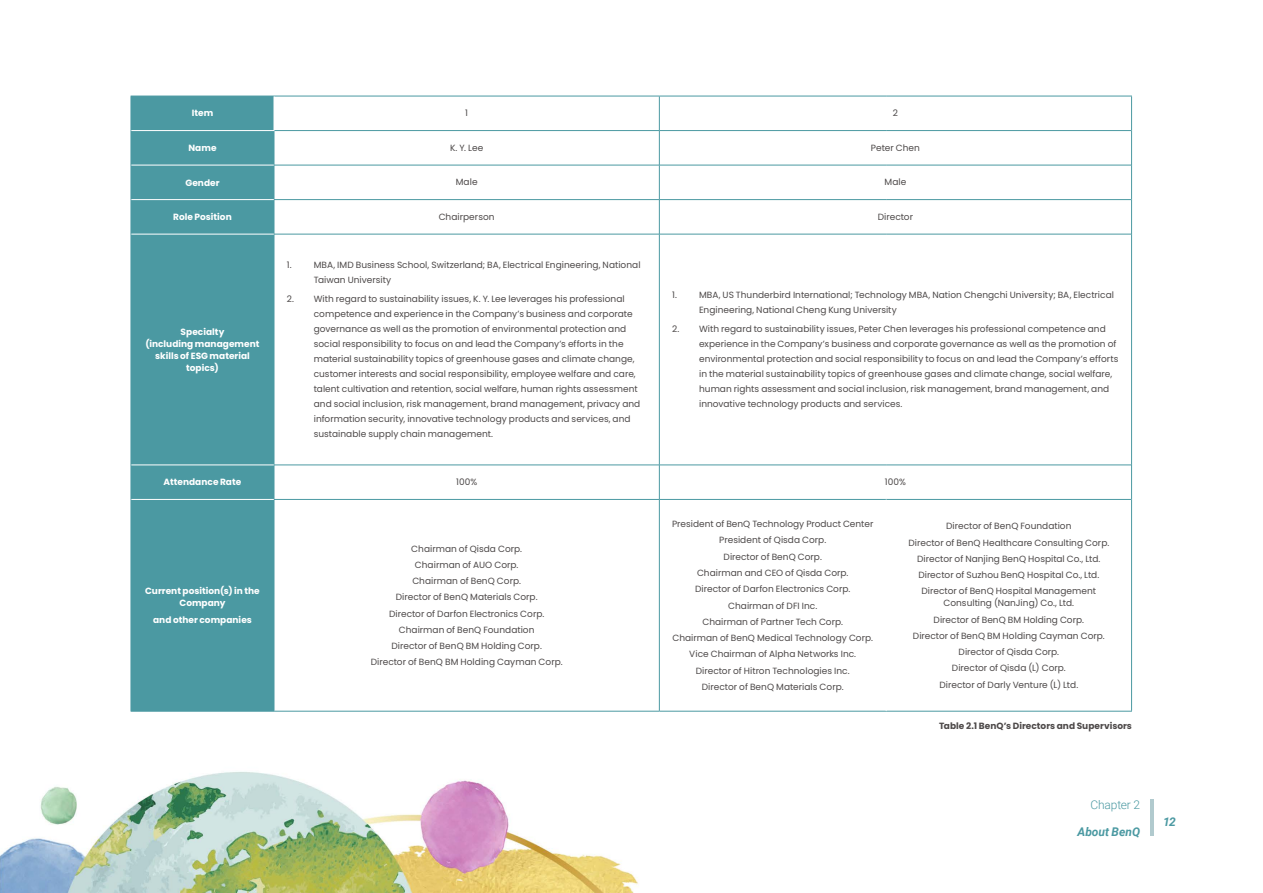
<style>
.page{position:relative;width:1263px;height:893px;background:#fff}
.page>*{position:absolute;margin:0;border:0;box-sizing:border-box;transform-origin:0 0}
.t1{font:italic 700 12px "Roboto";letter-spacing:-.005em;color:#4b99a2}
.t2{font:300 12px "Roboto";letter-spacing:-.01em;color:#4b99a2}
.t3{font:9px/16.2px "Poppins";letter-spacing:.005em;color:#4d4949}
.t4{font:700 9px/12px "Poppins";color:#fff;text-align:center}
.t5{font:700 9px "Poppins";letter-spacing:.005em;color:#4d4949}
</style>
<div class="page">
<img style="left:0;top:95px;width:1154px;height:798px">
<hr style="left:1150px;top:800px;width:3px;height:36px;background:#b1cace">
<div style="left:132px;top:97px;width:142px;height:614px;background:#4b99a2"></div>
<hr style="left:659px;top:96px;width:1px;height:34px;background:#4b99a2">
<hr style="left:274px;top:130px;width:385px;height:1px;background:#4b99a2">
<hr style="left:274px;top:131px;width:1px;height:34px;background:#4b99a2">
<hr style="left:659px;top:130px;width:227px;height:1px;background:#4b99a2">
<hr style="left:659px;top:131px;width:1px;height:34px;background:#4b99a2">
<hr style="left:886px;top:130px;width:245px;height:1px;background:#4b99a2">
<hr style="left:274px;top:165px;width:385px;height:1px;background:#4b99a2">
<hr style="left:274px;top:165px;width:1px;height:34px;background:#4b99a2">
<hr style="left:659px;top:165px;width:227px;height:1px;background:#4b99a2">
<hr style="left:659px;top:165px;width:1px;height:34px;background:#4b99a2">
<hr style="left:886px;top:165px;width:245px;height:1px;background:#4b99a2">
<hr style="left:274px;top:199px;width:385px;height:1px;background:#4b99a2">
<hr style="left:274px;top:200px;width:1px;height:34px;background:#4b99a2">
<hr style="left:659px;top:199px;width:227px;height:1px;background:#4b99a2">
<hr style="left:659px;top:200px;width:1px;height:34px;background:#4b99a2">
<hr style="left:886px;top:199px;width:245px;height:1px;background:#4b99a2">
<hr style="left:274px;top:234px;width:385px;height:1px;background:#4b99a2">
<hr style="left:274px;top:234px;width:1px;height:231px;background:#4b99a2">
<hr style="left:659px;top:234px;width:227px;height:1px;background:#4b99a2">
<hr style="left:659px;top:234px;width:1px;height:231px;background:#4b99a2">
<hr style="left:886px;top:234px;width:245px;height:1px;background:#4b99a2">
<hr style="left:274px;top:465px;width:385px;height:1px;background:#4b99a2">
<hr style="left:274px;top:465px;width:1px;height:34px;background:#4b99a2">
<hr style="left:659px;top:465px;width:227px;height:1px;background:#4b99a2">
<hr style="left:659px;top:465px;width:1px;height:34px;background:#4b99a2">
<hr style="left:886px;top:465px;width:245px;height:1px;background:#4b99a2">
<hr style="left:274px;top:499px;width:385px;height:1px;background:#4b99a2">
<hr style="left:274px;top:500px;width:1px;height:211px;background:#4b99a2">
<hr style="left:659px;top:499px;width:227px;height:1px;background:#4b99a2">
<hr style="left:659px;top:500px;width:1px;height:211px;background:#4b99a2">
<hr style="left:886px;top:499px;width:245px;height:1px;background:#4b99a2">
<hr style="left:131px;top:96px;width:143px;height:1px;background:#4b99a2">
<hr style="left:131px;top:96px;width:1px;height:35px;background:#4b99a2">
<hr style="left:274px;top:96px;width:385px;height:1px;background:#4b99a2">
<hr style="left:659px;top:96px;width:227px;height:1px;background:#4b99a2">
<hr style="left:886px;top:96px;width:246px;height:1px;background:#4b99a2">
<hr style="left:1131px;top:96px;width:1px;height:35px;background:#4b99a2">
<hr style="left:131px;top:131px;width:1px;height:34px;background:#4b99a2">
<hr style="left:1131px;top:131px;width:1px;height:34px;background:#4b99a2">
<hr style="left:131px;top:165px;width:1px;height:35px;background:#4b99a2">
<hr style="left:1131px;top:165px;width:1px;height:35px;background:#4b99a2">
<hr style="left:131px;top:200px;width:1px;height:34px;background:#4b99a2">
<hr style="left:1131px;top:200px;width:1px;height:34px;background:#4b99a2">
<hr style="left:131px;top:234px;width:1px;height:231px;background:#4b99a2">
<hr style="left:1131px;top:234px;width:1px;height:231px;background:#4b99a2">
<hr style="left:131px;top:465px;width:1px;height:34px;background:#4b99a2">
<hr style="left:1131px;top:465px;width:1px;height:34px;background:#4b99a2">
<hr style="left:131px;top:499px;width:1px;height:212px;background:#4b99a2">
<hr style="left:1131px;top:499px;width:1px;height:212px;background:#4b99a2">
<hr style="left:131px;top:711px;width:143px;height:1px;background:#4b99a2">
<hr style="left:274px;top:711px;width:385px;height:1px;background:#4b99a2">
<hr style="left:659px;top:711px;width:227px;height:1px;background:#4b99a2">
<hr style="left:886px;top:711px;width:246px;height:1px;background:#4b99a2">
<hr style="left:274px;top:96px;width:1px;height:34px;background:#fff">
<hr style="left:886px;top:500px;width:1px;height:211px;background:#fff">
<hr style="left:131px;top:130px;width:143px;height:1px;background:#fff">
<hr style="left:131px;top:165px;width:143px;height:1px;background:#fff">
<hr style="left:131px;top:199px;width:143px;height:1px;background:#fff">
<hr style="left:131px;top:234px;width:143px;height:1px;background:#fff">
<hr style="left:131px;top:465px;width:143px;height:1px;background:#fff">
<hr style="left:131px;top:499px;width:143px;height:1px;background:#fff">
<p class="t4" style="left:192px;top:107px;width:23px">Item</p>
<p class="t3" style="left:465px;top:105px;width:4px">1</p>
<p class="t3" style="left:893px;top:105px;width:7px">2</p>
<p class="t4" style="left:188px;top:142px;width:30px">Name</p>
<p class="t3" style="left:450px;top:140px;width:35px">K. Y. Lee</p>
<p class="t3" style="left:871px;top:140px;width:50px">Peter Chen</p>
<p class="t4" style="left:185px;top:176px;width:36px">Gender</p>
<p class="t3" style="left:456px;top:174px;width:23px">Male</p>
<p class="t3" style="left:884px;top:174px;width:23px">Male</p>
<p class="t4" style="left:173px;top:211px;width:60px">Role Position</p>
<p class="t3" style="left:439px;top:209px;width:57px">Chairperson</p>
<p class="t3" style="left:878px;top:209px;width:37px">Director</p>
<p class="t4" style="left:145px;top:326px;width:115px">Specialty<br>(including management skills of ESG material topics)</p>
<p class="t3" style="left:287px;top:257px;width:6px">1.</p>
<p class="t3" style="left:314px;top:257px;width:328px;line-height:15px">MBA, IMD Business School, Switzerland; BA, Electrical Engineering, National<br>Taiwan University</p>
<p class="t3" style="left:314px;top:292px;width:328px;line-height:15px;text-indent:-27px">2. With regard to sustainability issues, K. Y. Lee leverages his professional competence and experience in the Company’s business and corporate governance as well as the promotion of environmental protection and social responsibility to focus on and lead the Company’s efforts in the material sustainability topics of greenhouse gases and climate change, customer interests and social responsibility, employee welfare and care, talent cultivation and retention, social welfare, human rights assessment and social inclusion, risk management, brand management, privacy and information security, innovative technology products and services, and sustainable supply chain management.</p>
<p class="t3" style="left:672px;top:287px;width:6px">1.</p>
<p class="t3" style="left:699px;top:287px;width:416px;line-height:15px">MBA, US Thunderbird International; Technology MBA, Nation Chengchi University; BA, Electrical<br>Engineering, National Cheng Kung University</p>
<p class="t3" style="left:699px;top:322px;width:421px;line-height:15px;text-indent:-27px">2. With regard to sustainability issues, Peter Chen leverages his professional competence and experience in the Company’s business and corporate governance as well as the promotion of environmental protection and social responsibility to focus on and lead the Company’s efforts in the material sustainability topics of greenhouse gases and climate change, social welfare, human rights assessment and social inclusion, risk management, brand management, and innovative technology products and services.</p>
<p class="t4" style="left:164px;top:476px;width:79px">Attendance Rate</p>
<p class="t3" style="left:456px;top:474px;width:23px">100%</p>
<p class="t3" style="left:885px;top:474px;width:23px">100%</p>
<p class="t4" style="left:145px;top:585px;width:116px">Current position(s) in the<br>Company</p>
<p class="t4" style="left:153px;top:613px;width:100px">and other companies</p>
<p class="t3" style="left:371px;top:540px;width:193px;text-align:center">Chairman of Qisda Corp.<br>Chairman of AUO Corp.<br>Chairman of BenQ Corp.<br>Director of BenQ Materials Corp.<br>Director of Darfon Electronics Corp.<br>Chairman of BenQ Foundation<br>Director of BenQ BM Holding Corp.<br>Director of BenQ BM Holding Cayman Corp.</p>
<p class="t3" style="left:672px;top:516px;width:203px;text-align:center">President of BenQ Technology Product Center<br>President of Qisda Corp.<br>Director of BenQ Corp.<br>Chairman and CEO of Qisda Corp.<br>Director of Darfon Electronics Corp.<br>Chairman of DFI Inc.<br>Chairman of Partner Tech Corp.<br>Chairman of BenQ Medical Technology Corp.<br>Vice Chairman of Alpha Networks Inc.<br>Director of Hitron Technologies Inc.<br>Director of BenQ Materials Corp.</p>
<p class="t3" style="left:908px;top:518px;width:202px;text-align:center">Director of BenQ Foundation<br>Director of BenQ Healthcare Consulting Corp.<br>Director of Nanjing BenQ Hospital Co., Ltd.<br>Director of Suzhou BenQ Hospital Co., Ltd.<br>Director of BenQ Hospital Management</p>
<p class="t3" style="left:913px;top:595px;width:193px;text-align:center">Consulting (NanJing) Co., Ltd.<br>Director of BenQ BM Holding Corp.<br>Director of BenQ BM Holding Cayman Corp.<br>Director of Qisda Corp.<br>Director of Qisda (L) Corp.<br>Director of Darly Venture (L) Ltd.</p>
<p class="t5" style="left:939px;top:721px;width:194px">Table 2.1 BenQ’s Directors and Supervisors</p>
<h1 class="t2" style="left:1090px;top:796px;width:51px">Chapter 2</h1>
<h1 class="t1" style="left:1077px;top:823px;width:64px">About BenQ</h1>
<h1 class="t1" style="left:1163px;top:813px;width:14px">12</h1>
</div>
